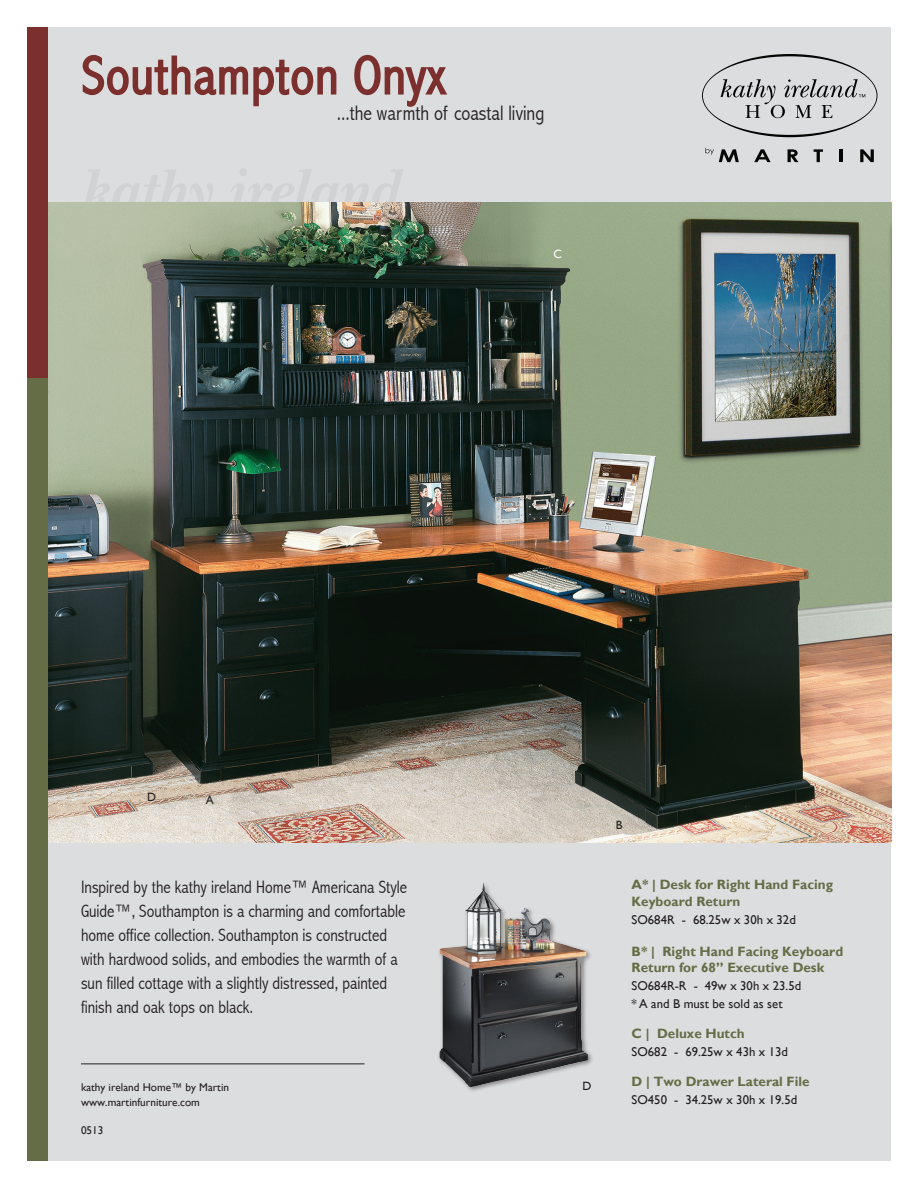
<style>
.page{position:relative;width:918px;height:1188px;background:#fff}
.page>*{position:absolute;margin:0;border:0;box-sizing:border-box;transform-origin:0 0}
.t1{font:300 condensed 54px "Abadi";letter-spacing:.03em;color:#7c302d}
.t2{font:300 condensed 21px "Abadi";color:#231f20}
.Text{font:300 condensed 18px/24px "Abadi";color:#231f20}
.SKU___and_Dimensions{font:700 13.5px/16.2px "Gill Sans";color:#646d45}
.SKU___and_Dimensions-2{font:12.75px/18px "Gill Sans";color:#231f20}
.SKU____Dimensions{font:12.75px "Gill Sans";color:#231f20}
.Letters{font:12px "Gill Sans";color:#231f20}
.Letters-2{font:12px "Gill Sans";color:#fff}
.General{font:11.25px "Gill Sans";color:#231f20}
</style>
<div class="page">
<div style="left:27px;top:27px;width:864px;height:1134px;background:#dcdddf"></div>
<hr style="left:81px;top:1064px;width:283px;height:1px;background:#231f20">
<svg style="left:82px;top:54px;width:255px;height:53px"></svg>
<svg style="left:354px;top:54px;width:94px;height:53px"></svg>
<svg style="left:702px;top:54px;width:176px;height:83px"></svg>
<svg style="left:754px;top:149px;width:17px;height:13px"></svg>
<svg style="left:788px;top:149px;width:10px;height:13px"></svg>
<svg style="left:814px;top:149px;width:9px;height:13px"></svg>
<svg style="left:839px;top:149px;width:3px;height:13px"></svg>
<svg style="left:860px;top:149px;width:14px;height:13px"></svg>
<svg style="left:705px;top:148px;width:34px;height:14px"></svg>
<img style="left:47px;top:202px;width:844px;height:641px">
<img style="left:439px;top:882px;width:153px;height:209px">
<div style="left:27px;top:224px;width:20px;height:937px;background:#646d45"></div>
<div style="left:27px;top:27px;width:20px;height:351px;background:#7c302d"></div>
<p class="t1" style="left:82px;top:44px;width:365px">Southampton Onyx</p>
<p class="t2" style="left:337px;top:101px;width:209px">...the warmth of coastal living</p>
<p class="Letters-2" style="left:554px;top:247px;width:10px">C</p>
<p class="Letters" style="left:147px;top:790px;width:10px">D</p>
<p class="Letters" style="left:206px;top:793px;width:10px">A</p>
<p class="Letters" style="left:616px;top:817px;width:8px">B</p>
<p class="Text" style="left:81px;top:875px;width:328px">Inspired by the kathy ireland Home™ Americana Style Guide™, Southampton is a charming and comfortable home office collection. Southampton is constructed with hardwood solids, and embodies the warmth of a sun filled cottage with a slightly distressed, painted finish and oak tops on black.</p>
<p class="SKU___and_Dimensions" style="left:632px;top:877px;width:203px">A* | Desk for Right Hand Facing<br>Keyboard Return</p>
<p class="SKU____Dimensions" style="left:632px;top:912px;width:166px">SO684R - 68.25w x 30h x 32d</p>
<p class="SKU___and_Dimensions" style="left:632px;top:944px;width:213px">B* | Right Hand Facing Keyboard<br>Return for 68” Executive Desk</p>
<p class="SKU___and_Dimensions-2" style="left:632px;top:977px;width:171px">SO684R-R - 49w x 30h x 23.5d * A and B must be sold as set</p>
<p class="SKU___and_Dimensions" style="left:632px;top:1026px;width:115px">C | Deluxe Hutch</p>
<p class="SKU___and_Dimensions-2" style="left:632px;top:1043px;width:158px">SO682 - 69.25w x 43h x 13d</p>
<p class="SKU___and_Dimensions" style="left:632px;top:1073px;width:179px">D | Two Drawer Lateral File</p>
<p class="SKU___and_Dimensions-2" style="left:632px;top:1091px;width:167px">SO450 - 34.25w x 30h x 19.5d</p>
<p class="Letters" style="left:582px;top:1079px;width:10px">D</p>
<p class="General" style="left:81px;top:1081px;width:150px">kathy ireland Home™ by Martin</p>
<p class="General" style="left:81px;top:1095px;width:120px">www.martinfurniture.com</p>
<p class="General" style="left:81px;top:1124px;width:24px">0513</p>
</div>
